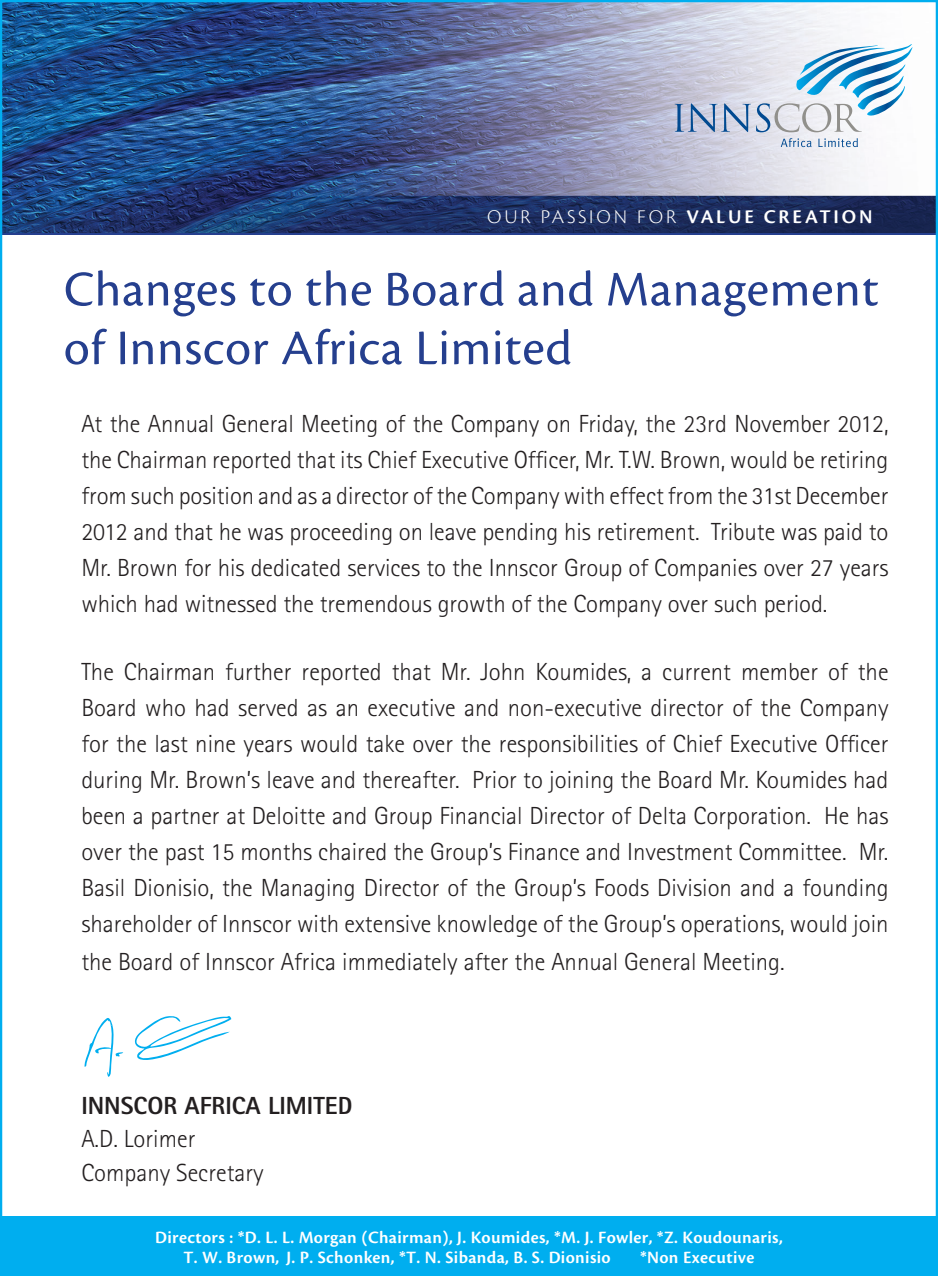
<style>
.page{position:relative;width:938px;height:1276px;background:#fff}
.page>*{position:absolute;margin:0;border:0;box-sizing:border-box;transform-origin:0 0}
.t1{font:51.52px/58.7px "Cronos Pro";letter-spacing:.015em;color:#253f8e}
.BC_PARAGRAPH{font:300 24.75px/36px "Rotis Sans Serif";color:#231f20;text-align:justify}
.t2{font:800 24.75px "Rotis Sans Serif";color:#231f20}
.t3{font:300 20.25px "Cronos Pro";letter-spacing:.145em;color:#fff}
.t4{font:600 18px "Cronos Pro";letter-spacing:.02em;color:#fff}
.s1{font-weight:600}
</style>
<div class="page">
<div style="left:0;top:1217px;width:938px;height:59px;background:#00aeef"></div>
<img style="left:3px;top:3px;width:932px;height:229px">
<svg style="left:780px;top:138px;width:77px;height:9px"></svg>
<svg style="left:674px;top:44px;width:239px;height:88px"></svg>
<svg style="left:134px;top:1016px;width:97px;height:44px"></svg>
<svg style="left:84px;top:1018px;width:39px;height:59px"></svg>
<p class="t3" style="left:487px;top:205px;width:387px">OUR PASSION FOR <span class="s1">VALUE CREATION</span></p>
<p class="t1" style="left:64px;top:260px;width:816px">Changes to the Board and Management of Innscor Africa Limited</p>
<p class="BC_PARAGRAPH" style="left:81px;top:405px;width:808px">At the Annual General Meeting of the Company on Friday, the 23rd November 2012, the Chairman reported that its Chief Executive Officer, Mr. T.W. Brown, would be retiring from such position and as a director of the Company with effect from the 31st December 2012 and that he was proceeding on leave pending his retirement. Tribute was paid to Mr. Brown for his dedicated services to the Innscor Group of Companies over 27 years which had witnessed the tremendous growth of the Company over such period.</p>
<p class="BC_PARAGRAPH" style="left:81px;top:653px;width:808px">The Chairman further reported that Mr. John Koumides, a current member of the Board who had served as an executive and non-executive director of the Company for the last nine years would take over the responsibilities of Chief Executive Officer during Mr. Brown’s leave and thereafter. Prior to joining the Board Mr. Koumides had been a partner at Deloitte and Group Financial Director of Delta Corporation. He has over the past 15 months chaired the Group’s Finance and Investment Committee. Mr.<br>Basil Dionisio, the Managing Director of the Group’s Foods Division and a founding shareholder of Innscor with extensive knowledge of the Group’s operations, would join</p>
<p class="BC_PARAGRAPH" style="left:81px;top:943px;width:705px">the Board of Innscor Africa immediately after the Annual General Meeting.</p>
<p class="t2" style="left:81px;top:1089px;width:272px">INNSCOR AFRICA LIMITED</p>
<p class="BC_PARAGRAPH" style="left:81px;top:1121px;width:116px">A.D. Lorimer</p>
<p class="BC_PARAGRAPH" style="left:81px;top:1155px;width:184px">Company Secretary</p>
<p class="t4" style="left:155px;top:1226px;width:629px">Directors : *D. L. L. Morgan (Chairman), J. Koumides, *M. J. Fowler, *Z. Koudounaris,</p>
<p class="t4" style="left:183px;top:1247px;width:429px">T. W. Brown, J. P. Schonken, *T. N. Sibanda, B. S. Dionisio</p>
<p class="t4" style="left:640px;top:1247px;width:116px">*Non Executive</p>
</div>
